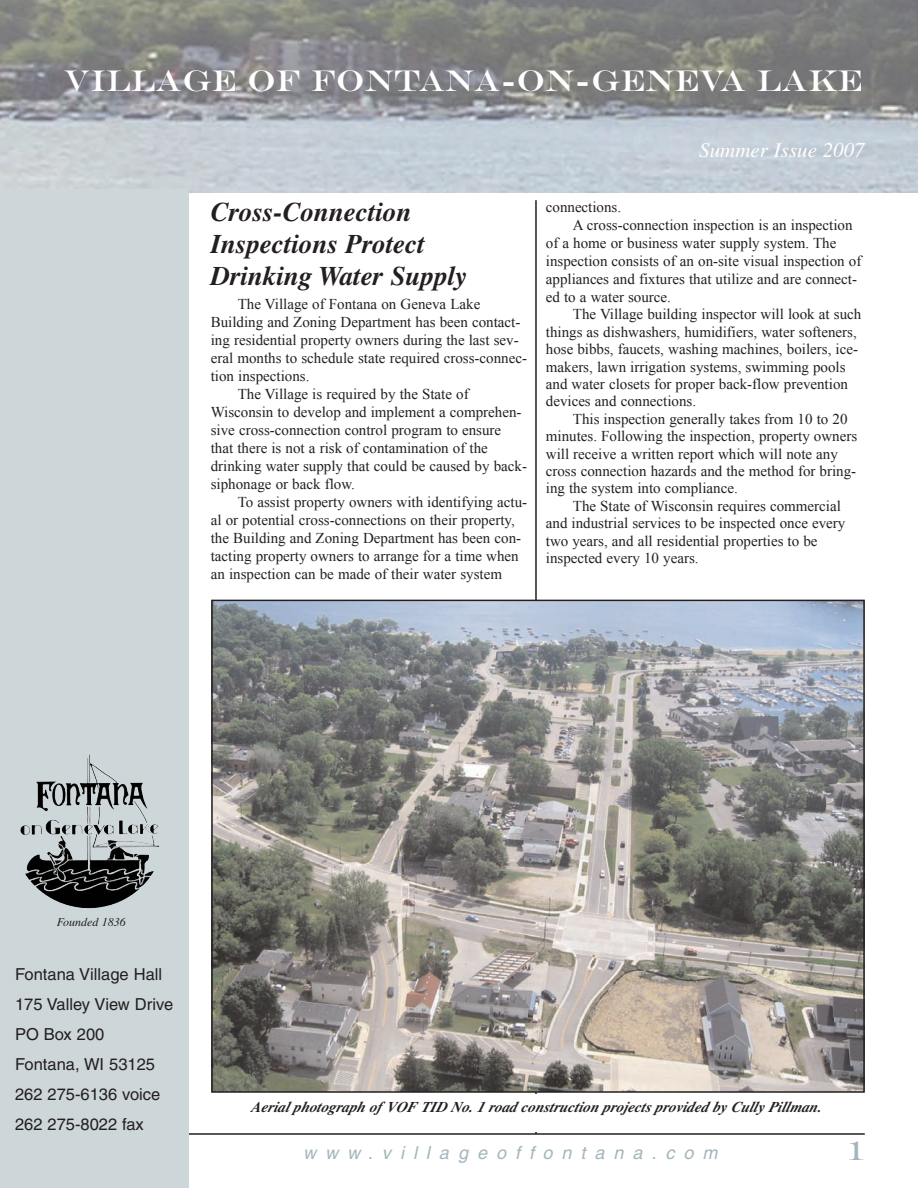
<style>
.page{position:relative;width:918px;height:1188px;background:#fff}
.page>*{position:absolute;margin:0;border:0;box-sizing:border-box;transform-origin:0 0}
.t1{font:30px "Engravers";color:#fff}
.t2{font:italic 700 27px/32.4px "Times";color:#231f20}
.t3{font:27px "Engravers";color:#a3b6bc}
.t4{font:italic 21px "Times";color:#fff}
.t5{font:italic 18px "Helvetica";color:#a3b6bc}
.t6{font:16.5px/30px "Helvetica";color:#231f20}
.t7{font:15px "Times New Roman";color:#231f20}
.t8{font:italic 700 15px "Times";color:#231f20}
.t9{font:italic 12px "Times";color:#231f20}
</style>
<div class="page">
<img style="left:0;top:0;width:918px;height:193px">
<div style="left:0;top:189px;width:189px;height:999px;background:#cdd6d9"></div>
<hr style="left:535px;top:200px;width:2px;height:934px;background:#231f20">
<hr style="left:189px;top:1133px;width:676px;height:2px;background:#231f20">
<img style="left:90px;top:763px;width:39px;height:42px">
<img style="left:214px;top:603px;width:648px;height:487px">
<div style="left:211px;top:600px;width:654px;height:493px;border:2px solid #231f20"></div>
<div style="left:211px;top:1094px;width:653px;height:37px;background:#fff"></div>
<h1 class="t1" style="left:64px;top:63px;width:800px">VILLAGE OF FONTANA-ON-GENEVA LAKE</h1>
<h2 class="t2" style="left:211px;top:198px;width:258px">Cross-Connection<br>Inspections Protect<br>Drinking Water Supply</h2>
<p class="t7" style="left:238px;top:296px;width:244px">The Village of Fontana on Geneva Lake</p>
<p class="t7" style="left:211px;top:314px;width:311px">Building and Zoning Department has been contact-</p>
<p class="t7" style="left:211px;top:332px;width:309px">ing residential property owners during the last sev-</p>
<p class="t7" style="left:211px;top:350px;width:318px">eral months to schedule state required cross-connec-</p>
<p class="t7" style="left:211px;top:368px;width:100px">tion inspections.</p>
<p class="t7" style="left:238px;top:386px;width:232px">The Village is required by the State of</p>
<p class="t7" style="left:211px;top:404px;width:312px">Wisconsin to develop and implement a comprehen-</p>
<p class="t7" style="left:211px;top:422px;width:292px">sive cross-connection control program to ensure</p>
<p class="t7" style="left:211px;top:440px;width:279px">that there is not a risk of contamination of the</p>
<p class="t7" style="left:211px;top:458px;width:318px">drinking water supply that could be caused by back-</p>
<p class="t7" style="left:211px;top:476px;width:146px">siphonage or back flow.</p>
<p class="t7" style="left:238px;top:494px;width:291px">To assist property owners with identifying actu-</p>
<p class="t7" style="left:211px;top:512px;width:306px">al or potential cross-connections on their property,</p>
<p class="t7" style="left:211px;top:530px;width:312px">the Building and Zoning Department has been con-</p>
<p class="t7" style="left:211px;top:548px;width:309px">tacting property owners to arrange for a time when</p>
<p class="t7" style="left:211px;top:566px;width:293px">an inspection can be made of their water system</p>
<h3 class="t4" style="left:699px;top:142px;width:167px">Summer Issue 2007</h3>
<p class="t7" style="left:546px;top:199px;width:77px">connections.</p>
<p class="t7" style="left:573px;top:217px;width:281px">A cross-connection inspection is an inspection</p>
<p class="t7" style="left:546px;top:235px;width:292px">of a home or business water supply system. The</p>
<p class="t7" style="left:546px;top:253px;width:317px">inspection consists of an on-site visual inspection of</p>
<p class="t7" style="left:546px;top:271px;width:313px">appliances and fixtures that utilize and are connect-</p>
<p class="t7" style="left:546px;top:289px;width:127px">ed to a water source.</p>
<p class="t7" style="left:573px;top:306px;width:290px">The Village building inspector will look at such</p>
<p class="t7" style="left:546px;top:324px;width:312px">things as dishwashers, humidifiers, water softeners,</p>
<p class="t7" style="left:546px;top:341px;width:314px">hose bibbs, faucets, washing machines, boilers, ice-</p>
<p class="t7" style="left:546px;top:358px;width:301px">makers, lawn irrigation systems, swimming pools</p>
<p class="t7" style="left:546px;top:376px;width:304px">and water closets for proper back-flow prevention</p>
<p class="t7" style="left:546px;top:393px;width:152px">devices and connections.</p>
<p class="t7" style="left:573px;top:411px;width:276px">This inspection generally takes from 10 to 20</p>
<p class="t7" style="left:546px;top:428px;width:313px">minutes. Following the inspection, property owners</p>
<p class="t7" style="left:546px;top:445px;width:294px">will receive a written report which will note any</p>
<p class="t7" style="left:546px;top:463px;width:312px">cross connection hazards and the method for bring-</p>
<p class="t7" style="left:546px;top:480px;width:193px">ing the system into compliance.</p>
<p class="t7" style="left:573px;top:498px;width:270px">The State of Wisconsin requires commercial</p>
<p class="t7" style="left:546px;top:515px;width:301px">and industrial services to be inspected once every</p>
<p class="t7" style="left:546px;top:532px;width:273px">two years, and all residential properties to be</p>
<p class="t7" style="left:546px;top:550px;width:154px">inspected every 10 years.</p>
<p class="t9" style="left:57px;top:917px;width:70px">Founded 1836</p>
<p class="t6" style="left:15px;top:961px;width:160px">Fontana Village Hall<br>175 Valley View Drive<br>PO Box 200<br>Fontana, WI 53125<br>262 275-6136 voice<br>262 275-8022 fax</p>
<p class="t8" style="left:251px;top:1101px;width:575px">Aerial p hotograp h of VOF TID No. 1 road construction p rojects p rovided by Cully Pillman.</p>
<p class="t5" style="left:303px;top:1146px;width:420px">www.villageoffontana.com</p>
<h2 class="t3" style="left:847px;top:1135px;width:19px">1</h2>
</div>
